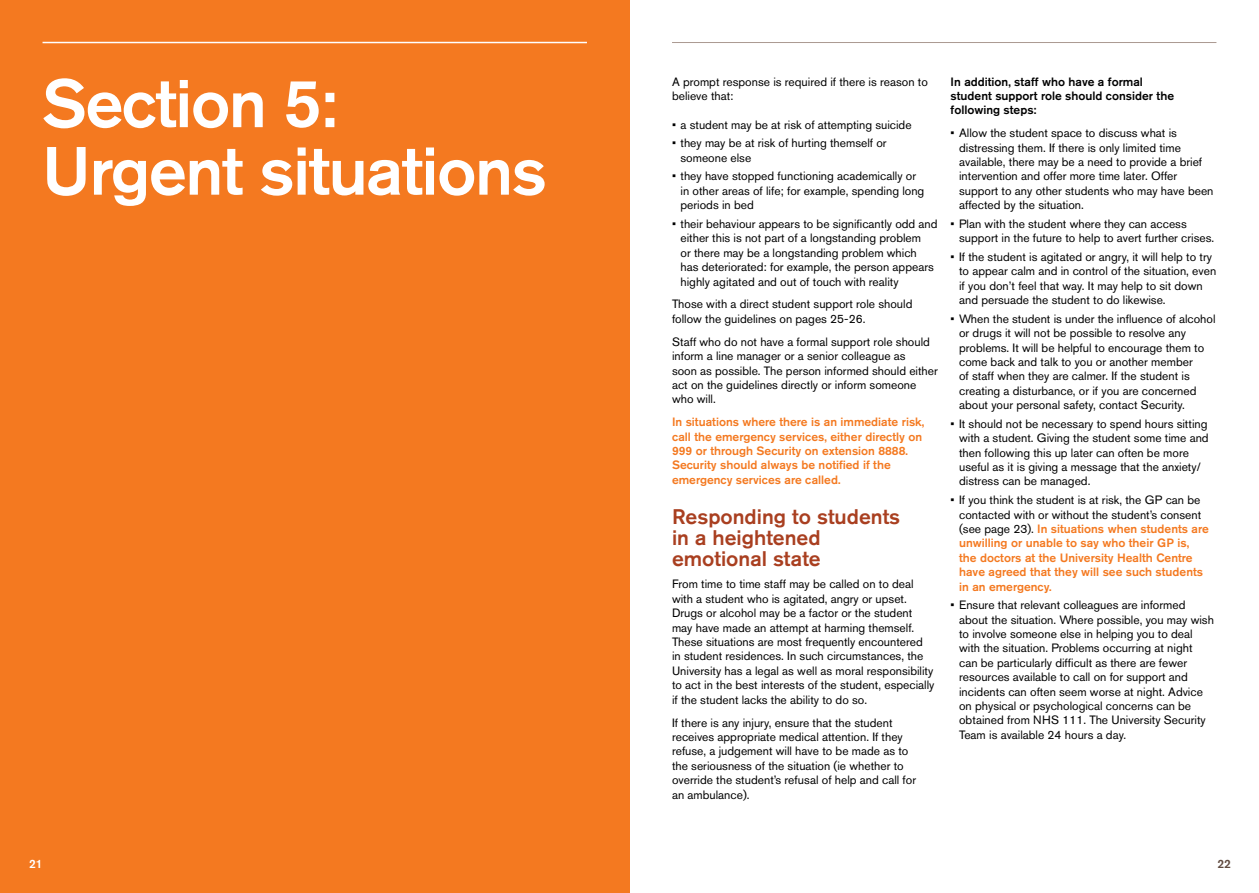
<style>
.page{position:relative;width:1259px;height:893px;background:#fff}
.page>*{position:absolute;margin:0;border:0;box-sizing:border-box;transform-origin:0 0}
.t1{font:500 67.5px/67.5px "Akzidenz Grotesk BE";letter-spacing:-.02em;color:#fff}
.t2{font:500 21px/21px "Akzidenz Grotesk BE";color:#a93f20}
.t3{font:12px/14.4px "Akzidenz Grotesk BE";color:#000}
.t4{font:500 12px/14.4px "Akzidenz Grotesk BE";color:#f47920}
.t5{font:500 12px/14.4px "Akzidenz Grotesk BE";color:#000}
.t6{font:500 12px "Akzidenz Grotesk BE";color:#fff}
.t7{font:500 12px "Akzidenz Grotesk BE";color:#604b40}
.s1{font-weight:400;color:#000}
</style>
<div class="page">
<div style="left:0;top:0;width:629px;height:893px;background:#f47920"></div>
<hr style="left:43px;top:42px;width:544px;height:1px;background:#fff">
<hr style="left:672px;top:42px;width:544px;height:1px;background:#ab9a91">
<p class="t1" style="left:42px;top:68px;width:506px">Section 5:<br>Urgent situations</p>
<p class="t3" style="left:672px;top:74px;width:257px">A prompt response is required if there is reason to believe that:</p>
<p class="t3" style="left:672px;top:117px;width:241px">• a student may be at risk of attempting suicide</p>
<p class="t3" style="left:680px;top:136px;width:208px;text-indent:-9px">• they may be at risk of hurting themself or someone else</p>
<p class="t3" style="left:680px;top:169px;width:245px;text-indent:-9px">• they have stopped functioning academically or in other areas of life; for example, spending long periods in bed</p>
<p class="t3" style="left:680px;top:216px;width:258px;text-indent:-9px">• their behaviour appears to be significantly odd and either this is not part of a longstanding problem<br>or there may be a longstanding problem which has deteriorated: for example, the person appears highly agitated and out of touch with reality</p>
<p class="t3" style="left:672px;top:297px;width:242px">Those with a direct student support role should follow the guidelines on pages 25-26.</p>
<p class="t3" style="left:672px;top:334px;width:267px">Staff who do not have a formal support role should inform a line manager or a senior colleague as<br>soon as possible. The person informed should either act on the guidelines directly or inform someone who will.</p>
<p class="t4" style="left:672px;top:415px;width:254px">In situations where there is an immediate risk, call the emergency services, either directly on 999 or through Security on extension 8888.<br>Security should always be notified if the emergency services are called.</p>
<p class="t2" style="left:672px;top:505px;width:230px">Responding to students in a heightened emotional state</p>
<p class="t3" style="left:672px;top:577px;width:264px">From time to time staff may be called on to deal with a student who is agitated, angry or upset.<br>Drugs or alcohol may be a factor or the student may have made an attempt at harming themself.<br>These situations are most frequently encountered in student residences. In such circumstances, the University has a legal as well as moral responsibility to act in the best interests of the student, especially if the student lacks the ability to do so.</p>
<p class="t3" style="left:672px;top:715px;width:246px">If there is any injury, ensure that the student receives appropriate medical attention. If they refuse, a judgement will have to be made as to the seriousness of the situation (ie whether to override the student’s refusal of help and call for an ambulance).</p>
<p class="t5" style="left:950px;top:74px;width:225px">In addition, staff who have a formal student support role should consider the following steps:</p>
<p class="t3" style="left:959px;top:126px;width:256px;text-indent:-9px">• Allow the student space to discuss what is distressing them. If there is only limited time available, there may be a need to provide a brief intervention and offer more time later. Offer support to any other students who may have been affected by the situation.</p>
<p class="t3" style="left:959px;top:216px;width:257px;text-indent:-9px">• Plan with the student where they can access support in the future to help to avert further crises.</p>
<p class="t3" style="left:959px;top:249px;width:259px;text-indent:-9px">• If the student is agitated or angry, it will help to try to appear calm and in control of the situation, even if you don’t feel that way. It may help to sit down and persuade the student to do likewise.</p>
<p class="t3" style="left:959px;top:311px;width:258px;text-indent:-9px">• When the student is under the influence of alcohol or drugs it will not be possible to resolve any problems. It will be helpful to encourage them to come back and talk to you or another member<br>of staff when they are calmer. If the student is creating a disturbance, or if you are concerned about your personal safety, contact Security.</p>
<p class="t3" style="left:959px;top:416px;width:251px;text-indent:-9px">• It should not be necessary to spend hours sitting with a student. Giving the student some time and then following this up later can often be more useful as it is giving a message that the anxiety/ distress can be managed.</p>
<p class="t4" style="left:959px;top:492px;width:251px;text-indent:-9px"><span class="s1">• If you think the student is at risk, the GP can be contacted with or without the student’s consent (see page 23).</span> In situations when students are unwilling or unable to say who their GP is, the doctors at the University Health Centre have agreed that they will see such students in an emergency.</p>
<p class="t3" style="left:959px;top:598px;width:256px;text-indent:-9px">• Ensure that relevant colleagues are informed about the situation. Where possible, you may wish to involve someone else in helping you to deal with the situation. Problems occurring at night can be particularly difficult as there are fewer resources available to call on for support and incidents can often seem worse at night. Advice on physical or psychological concerns can be obtained from NHS 111. The University Security Team is available 24 hours a day.</p>
<p class="t6" style="left:29px;top:856px;width:15px">21</p>
<p class="t7" style="left:1217px;top:856px;width:15px">22</p>
</div>
